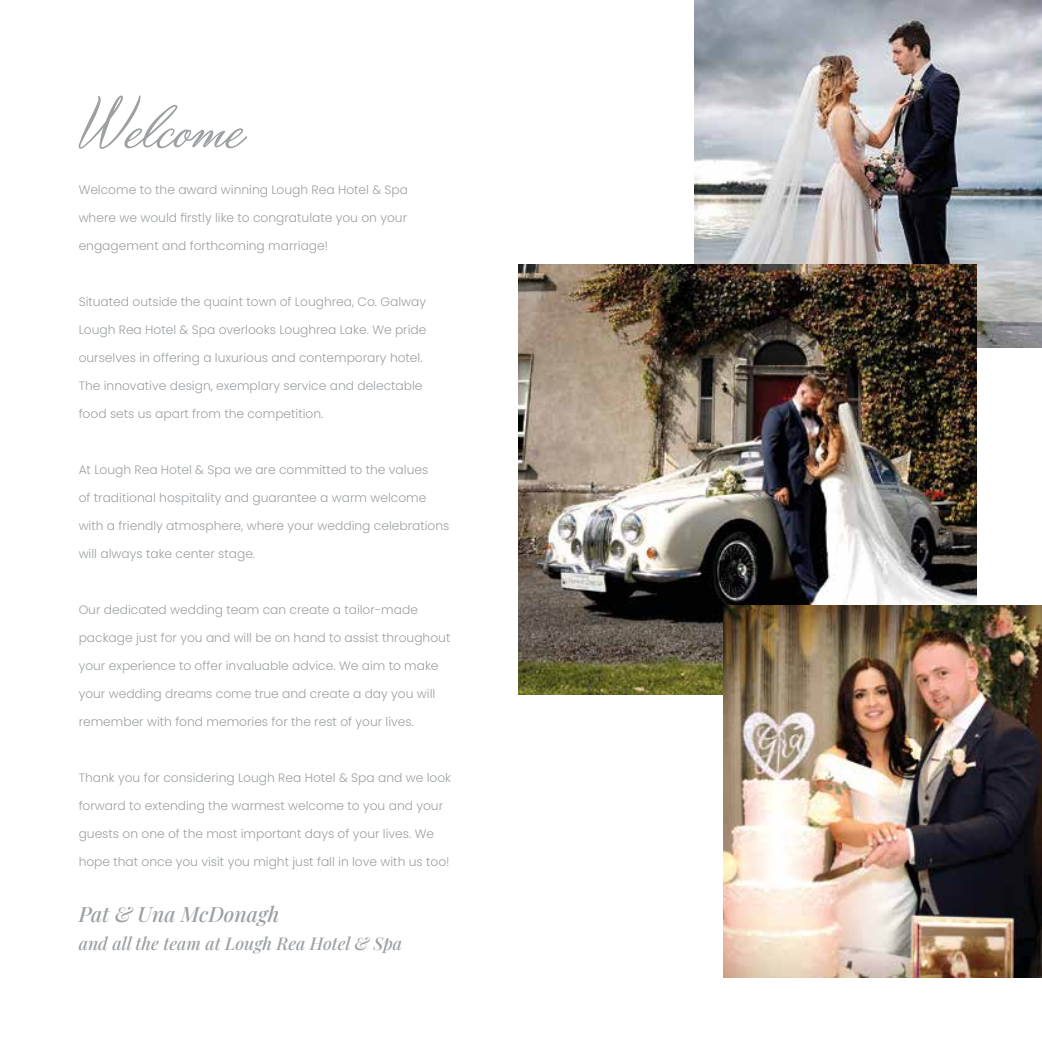
<style>
.page{position:relative;width:1042px;height:1042px;background:#fff}
.page>*{position:absolute;margin:0;border:0;box-sizing:border-box;transform-origin:0 0}
.t1{font:77px "Yaquote Script Personal Use";color:#9ca0a3}
.t2{font:italic 500 21px "Playfair Display";color:#9ca0a3}
.t3{font:italic 500 17.5px "Playfair Display";color:#9ca0a3}
.t4{font:300 12.25px "Poppins";color:#9ca0a3}
</style>
<div class="page">
<img style="left:694px;top:0;width:348px;height:347px">
<img style="left:518px;top:264px;width:459px;height:430px">
<img style="left:723px;top:605px;width:319px;height:372px">
<h1 class="t1" style="left:79px;top:85px;width:168px">Welcome</h1>
<p class="t4" style="left:79px;top:182px;width:331px">Welcome to the award winning Lough Rea Hotel &amp; Spa</p>
<p class="t4" style="left:79px;top:210px;width:330px">where we would firstly like to congratulate you on your</p>
<p class="t4" style="left:79px;top:238px;width:251px">engagement and forthcoming marriage!</p>
<p class="t4" style="left:79px;top:294px;width:349px">Situated outside the quaint town of Loughrea, Co. Galway</p>
<p class="t4" style="left:79px;top:322px;width:349px">Lough Rea Hotel &amp; Spa overlooks Loughrea Lake. We pride</p>
<p class="t4" style="left:79px;top:350px;width:345px">ourselves in offering a luxurious and contemporary hotel.</p>
<p class="t4" style="left:79px;top:378px;width:345px">The innovative design, exemplary service and delectable</p>
<p class="t4" style="left:79px;top:406px;width:246px">food sets us apart from the competition.</p>
<p class="t4" style="left:79px;top:462px;width:351px">At Lough Rea Hotel &amp; Spa we are committed to the values</p>
<p class="t4" style="left:79px;top:490px;width:349px">of traditional hospitality and guarantee a warm welcome</p>
<p class="t4" style="left:79px;top:518px;width:372px">with a friendly atmosphere, where your wedding celebrations</p>
<p class="t4" style="left:79px;top:546px;width:178px">will always take center stage.</p>
<p class="t4" style="left:79px;top:602px;width:341px">Our dedicated wedding team can create a tailor-made</p>
<p class="t4" style="left:79px;top:630px;width:373px">package just for you and will be on hand to assist throughout</p>
<p class="t4" style="left:79px;top:658px;width:361px">your experience to offer invaluable advice. We aim to make</p>
<p class="t4" style="left:79px;top:686px;width:358px">your wedding dreams come true and create a day you will</p>
<p class="t4" style="left:79px;top:714px;width:337px">remember with fond memories for the rest of your lives.</p>
<p class="t4" style="left:79px;top:770px;width:374px">Thank you for considering Lough Rea Hotel &amp; Spa and we look</p>
<p class="t4" style="left:79px;top:798px;width:366px">forward to extending the warmest welcome to you and your</p>
<p class="t4" style="left:79px;top:826px;width:357px">guests on one of the most important days of your lives. We</p>
<p class="t4" style="left:79px;top:854px;width:372px">hope that once you visit you might just fall in love with us too!</p>
<h2 class="t2" style="left:79px;top:897px;width:202px">Pat &amp; Una McDonagh</h2>
<h3 class="t3" style="left:79px;top:929px;width:325px">and all the team at Lough Rea Hotel &amp; Spa</h3>
</div>
